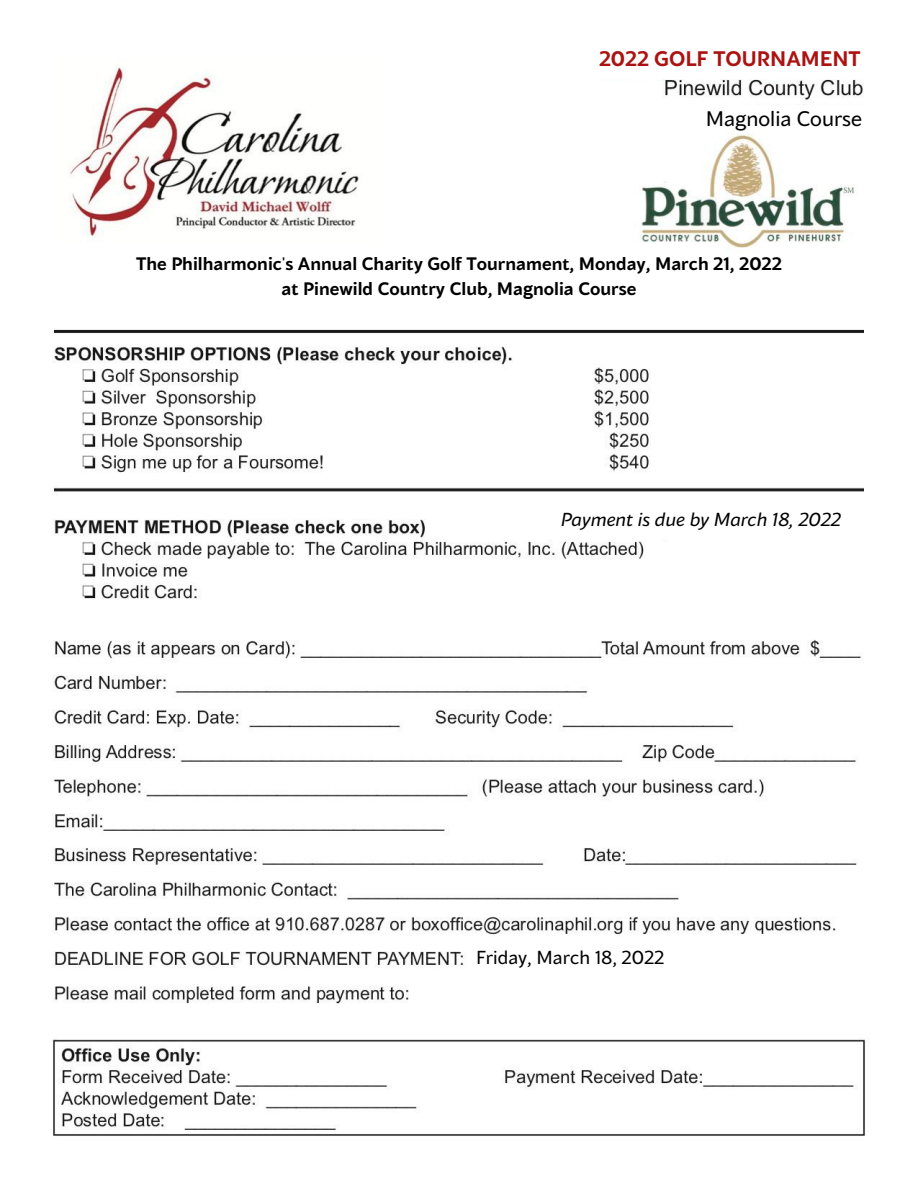
<style>
.page{position:relative;width:918px;height:1188px;background:#fff}
.page>*{position:absolute;margin:0;border:0;box-sizing:border-box;transform-origin:0 0}
.t1{font:700 21px "Blacker Sans Pro";color:#ab1212}
.t2{font:21px "Blacker Sans Pro";color:#000}
.t3{font:italic 18.75px "Blacker Sans Pro";color:#000}
.t4{font:18.75px "Blacker Sans Pro";color:#000}
.t5{font:700 18px "Blacker Sans Pro";color:#000}
</style>
<div class="page">
<img style="left:53px;top:67px;width:816px;height:1069px">
<div style="left:741px;top:105px;width:126px;height:25px;background:#fff"></div>
<div style="left:522px;top:39px;width:358px;height:39px;background:#fff"></div>
<div style="left:118px;top:253px;width:728px;height:63px;background:#fff"></div>
<div style="left:516px;top:499px;width:357px;height:40px;background:#fff"></div>
<div style="left:468px;top:937px;width:358px;height:39px;background:#fff"></div>
<p class="t1" style="left:599px;top:46px;width:263px">2022 GOLF TOURNAMENT</p>
<p class="t2" style="left:706px;top:105px;width:158px">Magnolia Course</p>
<p class="t5" style="left:136px;top:252px;width:647px">The Philharmonic's Annual Charity Golf Tournament, Monday, March 21, 2022</p>
<p class="t5" style="left:282px;top:277px;width:356px">at Pinewild Country Club, Magnolia Course</p>
<p class="t3" style="left:561px;top:508px;width:282px">Payment is due by March 18, 2022</p>
<p class="t4" style="left:476px;top:946px;width:190px">Friday, March 18, 2022</p>
</div>
